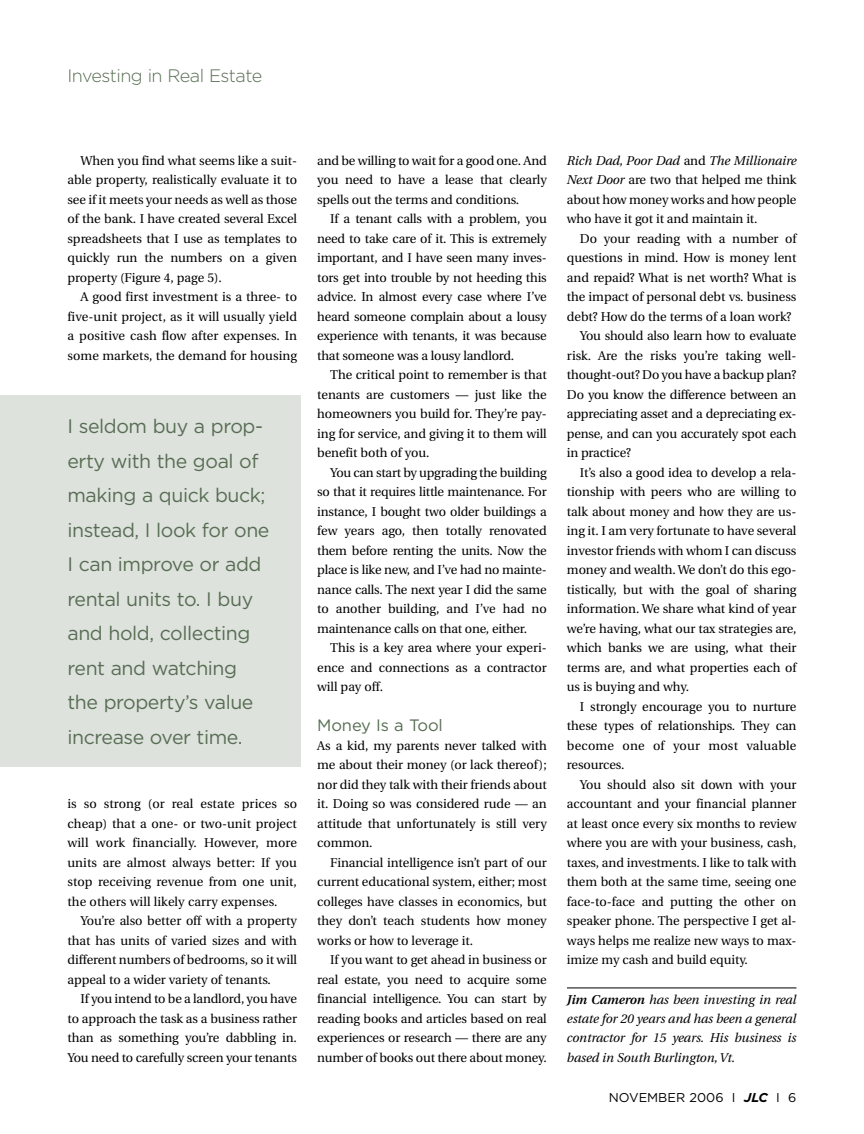
<style>
.page{position:relative;width:864px;height:1134px;background:#fff}
.page>*{position:absolute;margin:0;border:0;box-sizing:border-box;transform-origin:0 0}
.t1{font:19.5px/34.5px "Gotham";letter-spacing:-.02em;color:#586e54}
.t2{font:300 18px "Gotham";letter-spacing:-.03em;color:#586e54}
.t3{font:16.5px "Gotham";letter-spacing:-.005em;color:#586e54}
.t4{font:12.75px/19.5px "Utopia";letter-spacing:-.005em;color:#000;text-align:justify}
.t5{font:italic 12.75px/19.5px "Utopia";letter-spacing:-.005em;color:#000;text-align:justify}
.t6{font:12.75px "Utopia";letter-spacing:.015em;color:#000}
.t7{font:12.75px "Gotham";color:#000}
.s1{font-style:italic}
.s2{font-weight:600}
.s3{font-weight:700;font-style:italic}
</style>
<div class="page">
<hr style="left:567px;top:988px;width:230px;height:1px;background:#000">
<div style="left:0;top:396px;width:300px;height:371px;background:#dee2dd"></div>
<h2 class="t2" style="left:68px;top:69px;width:196px">Investing in Real Estate</h2>
<p class="t4" style="left:67px;top:152px;width:231px;text-indent:13px">When you find what seems like a suit&shy;able property, realistically evaluate it to see if it meets your needs as well as those of the bank. I have created several Excel spreadsheets that I use as templates to quickly run the numbers on a given property (Figure 4, page 5).</p>
<p class="t4" style="left:67px;top:289px;width:231px;text-indent:13px">A good first investment is a three- to five-unit project, as it will usually yield a positive cash flow after expenses. In some markets, the demand for housing</p>
<h1 class="t1" style="left:67px;top:410px;width:203px">I seldom buy a prop&shy;erty with the goal of making a quick buck; instead, I look for one<br>I can improve or add rental units to. I buy and hold, collecting rent and watching the property’s value increase over time.</h1>
<p class="t4" style="left:67px;top:796px;width:231px">is so strong (or real estate prices so cheap) that a one- or two-unit project will work financially. However, more units are almost always better: If you stop receiving revenue from one unit, the others will likely carry expenses.</p>
<p class="t4" style="left:67px;top:913px;width:231px;text-indent:13px">You’re also better off with a property that has units of varied sizes and with different numbers of bedrooms, so it will appeal to a wider variety of tenants.</p>
<p class="t4" style="left:67px;top:991px;width:231px;text-indent:13px">If you intend to be a landlord, you have to approach the task as a business rather than as something you’re dabbling in.<br>You need to carefully screen your tenants</p>
<p class="t4" style="left:317px;top:152px;width:231px">and be willing to wait for a good one. And you need to have a lease that clearly spells out the terms and conditions.</p>
<p class="t4" style="left:317px;top:211px;width:231px;text-indent:13px">If a tenant calls with a problem, you need to take care of it. This is extremely important, and I have seen many inves&shy;tors get into trouble by not heeding this advice. In almost every case where I’ve heard someone complain about a lousy experience with tenants, it was because that someone was a lousy landlord.</p>
<p class="t4" style="left:317px;top:367px;width:231px;text-indent:13px">The critical point to remember is that tenants are customers — just like the homeowners you build for. They’re pay&shy;ing for service, and giving it to them will benefit both of you.</p>
<p class="t4" style="left:317px;top:464px;width:231px;text-indent:13px">You can start by upgrading the building so that it requires little maintenance. For instance, I bought two older buildings a few years ago, then totally renovated them before renting the units. Now the place is like new, and I’ve had no mainte&shy;nance calls. The next year I did the same to another building, and I’ve had no maintenance calls on that one, either.</p>
<p class="t4" style="left:317px;top:640px;width:231px;text-indent:13px">This is a key area where your experi&shy;ence and connections as a contractor will pay off.</p>
<p class="t3" style="left:317px;top:718px;width:127px">Money Is a Tool</p>
<p class="t4" style="left:317px;top:737px;width:231px">As a kid, my parents never talked with me about their money (or lack thereof); nor did they talk with their friends about it. Doing so was considered rude — an attitude that unfortunately is still very common.</p>
<p class="t4" style="left:317px;top:854px;width:231px;text-indent:13px">Financial intelligence isn’t part of our current educational system, either; most colleges have classes in economics, but they don’t teach students how money works or how to leverage it.</p>
<p class="t4" style="left:317px;top:952px;width:231px;text-indent:13px">If you want to get ahead in business or real estate, you need to acquire some financial intelligence. You can start by reading books and articles based on real experiences or research — there are any number of books out there about money.</p>
<p class="t4" style="left:567px;top:152px;width:231px"><span class="s1">Rich Dad, Poor Dad</span> and <span class="s1">The Millionaire Next Door</span> are two that helped me think about how money works and how people who have it got it and maintain it.</p>
<p class="t4" style="left:580px;top:230px;width:218px">Do your reading with a number of</p>
<p class="t4" style="left:567px;top:250px;width:231px">questions in mind. How is money lent</p>
<p class="t4" style="left:567px;top:269px;width:231px">and repaid? What is net worth? What is</p>
<p class="t4" style="left:567px;top:289px;width:231px">the impact of personal debt vs. business</p>
<p class="t4" style="left:567px;top:308px;width:226px">debt? How do the terms of a loan work?</p>
<p class="t4" style="left:580px;top:328px;width:218px">You should also learn how to evaluate</p>
<p class="t4" style="left:567px;top:347px;width:231px">risk. Are the risks you’re taking well-</p>
<p class="t4" style="left:567px;top:367px;width:231px">thought-out? Do you have a backup plan?</p>
<p class="t4" style="left:567px;top:386px;width:231px">Do you know the difference between an</p>
<p class="t4" style="left:567px;top:406px;width:231px">appreciating asset and a depreciating ex-</p>
<p class="t4" style="left:567px;top:425px;width:231px">pense, and can you accurately spot each</p>
<p class="t4" style="left:567px;top:445px;width:66px">in practice?</p>
<p class="t4" style="left:580px;top:464px;width:218px">It’s also a good idea to develop a rela-</p>
<p class="t4" style="left:567px;top:484px;width:231px">tionship with peers who are willing to</p>
<p class="t4" style="left:567px;top:503px;width:231px">talk about money and how they are us-</p>
<p class="t4" style="left:567px;top:523px;width:231px">ing it. I am very fortunate to have several</p>
<p class="t4" style="left:567px;top:542px;width:231px">investor friends with whom I can discuss</p>
<p class="t4" style="left:567px;top:562px;width:231px">money and wealth. We don’t do this ego-</p>
<p class="t4" style="left:567px;top:581px;width:231px">tistically, but with the goal of sharing</p>
<p class="t4" style="left:567px;top:601px;width:231px">information. We share what kind of year</p>
<p class="t4" style="left:567px;top:620px;width:231px">we’re having, what our tax strategies are,</p>
<p class="t4" style="left:567px;top:640px;width:231px">which banks we are using, what their</p>
<p class="t4" style="left:567px;top:659px;width:231px">terms are, and what properties each of</p>
<p class="t4" style="left:567px;top:679px;width:124px">us is buying and why.</p>
<p class="t4" style="left:580px;top:698px;width:218px">I strongly encourage you to nurture</p>
<p class="t4" style="left:567px;top:718px;width:231px">these types of relationships. They can</p>
<p class="t6" style="left:567px;top:741px;width:231px">become one of your most valuable</p>
<p class="t4" style="left:567px;top:757px;width:59px">resources.</p>
<p class="t4" style="left:580px;top:776px;width:218px">You should also sit down with your</p>
<p class="t4" style="left:567px;top:796px;width:231px">accountant and your financial planner</p>
<p class="t4" style="left:567px;top:815px;width:231px">at least once every six months to review</p>
<p class="t4" style="left:567px;top:835px;width:231px">where you are with your business, cash,</p>
<p class="t4" style="left:567px;top:854px;width:231px">taxes, and investments. I like to talk with</p>
<p class="t4" style="left:567px;top:874px;width:231px">them both at the same time, seeing one</p>
<p class="t4" style="left:567px;top:893px;width:231px">face-to-face and putting the other on</p>
<p class="t4" style="left:567px;top:913px;width:231px">speaker phone. The perspective I get al-</p>
<p class="t4" style="left:567px;top:932px;width:231px">ways helps me realize new ways to max-</p>
<p class="t4" style="left:567px;top:952px;width:182px">imize my cash and build equity.</p>
<p class="t5" style="left:567px;top:991px;width:231px"><span class="s2">Jim Cameron</span> has been investing in real estate for 20 years and has been a general contractor for 15 years. His business is based in South Burlington, Vt.</p>
<p class="t7" style="left:609px;top:1093px;width:189px">NOVEMBER 2006 I <span class="s3">JLC</span> I 6</p>
</div>
